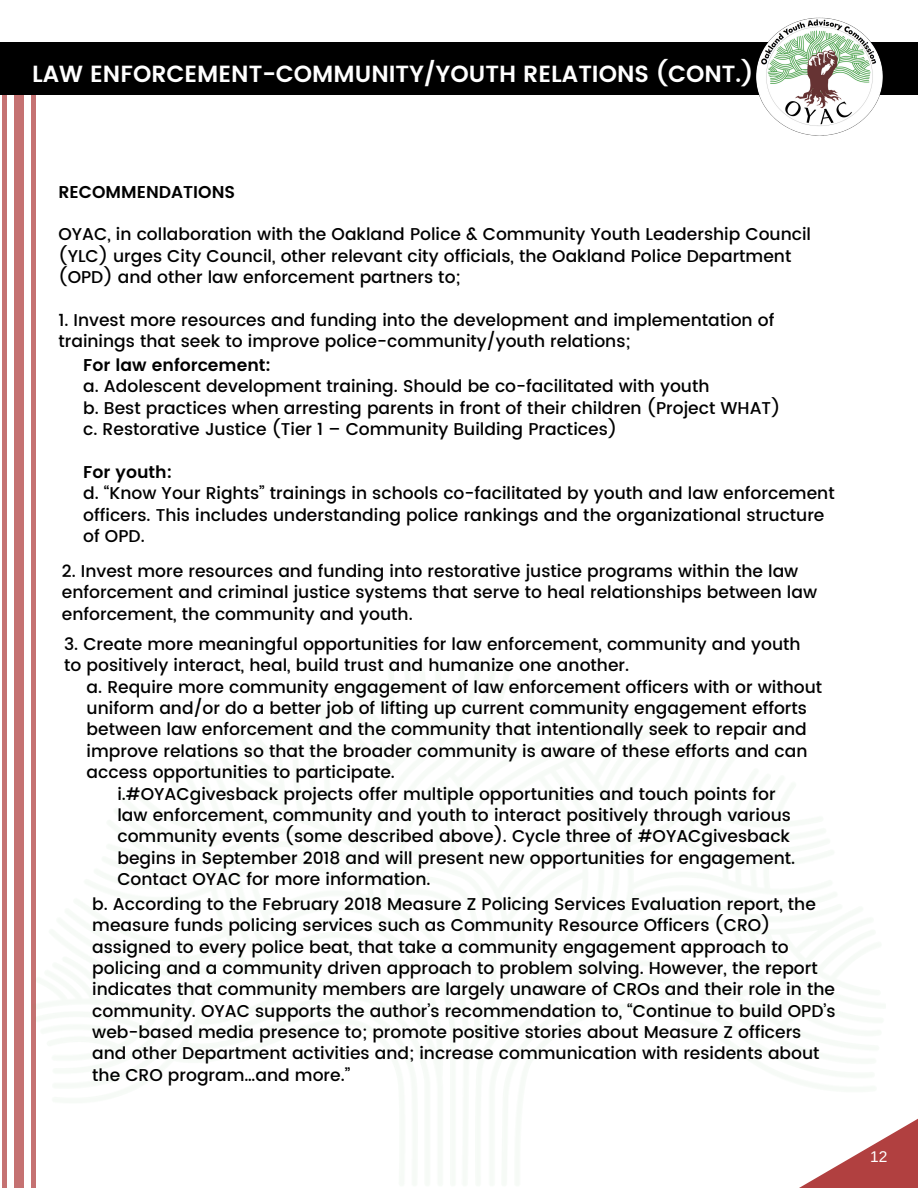
<style>
.page{position:relative;width:918px;height:1188px;background:#fff}
.page>*{position:absolute;margin:0;border:0;box-sizing:border-box;transform-origin:0 0}
.t1{font:600 23.4px "Poppins";color:#fff}
.t2{font:500 17.1px/21.3px "Poppins";color:#000}
.t3{font:600 17.1px "Poppins";color:#000}
.t4{font:15.6px "Arimo";color:#fff}
</style>
<div class="page">
<div style="left:0;top:42px;width:918px;height:52px;background:#000"></div>
<div style="left:2px;top:96px;width:5px;height:1092px;background:#c57272"></div>
<div style="left:14px;top:96px;width:10px;height:1092px;background:#c57272"></div>
<div style="left:31px;top:96px;width:5px;height:1092px;background:#c57272"></div>
<svg style="left:885px;top:1118px;width:33px;height:70px;background:#bc5c5c"></svg>
<img style="left:799px;top:1138px;width:86px;height:50px">
<img style="left:755px;top:17px;width:129px;height:119px">
<h1 class="t1" style="left:32px;top:60px;width:723px">LAW ENFORCEMENT-COMMUNITY/YOUTH RELATIONS (CONT.)</h1>
<p class="t3" style="left:58px;top:182px;width:178px">RECOMMENDATIONS</p>
<p class="t2" style="left:58px;top:224px;width:754px">OYAC, in collaboration with the Oakland Police &amp; Community Youth Leadership Council (YLC) urges City Council, other relevant city officials, the Oakland Police Department (OPD) and other law enforcement partners to;</p>
<p class="t2" style="left:58px;top:309px;width:717px">1. Invest more resources and funding into the development and implementation of trainings that seek to improve police-community/youth relations;</p>
<p class="t3" style="left:83px;top:355px;width:189px">For law enforcement:</p>
<p class="t2" style="left:83px;top:376px;width:699px">a. Adolescent development training. Should be co-facilitated with youth<br>b. Best practices when arresting parents in front of their children (Project WHAT) c. Restorative Justice (Tier 1 – Community Building Practices)</p>
<p class="t3" style="left:83px;top:462px;width:90px">For youth:</p>
<p class="t2" style="left:83px;top:483px;width:753px">d. “Know Your Rights” trainings in schools co-facilitated by youth and law enforcement officers. This includes understanding police rankings and the organizational structure of OPD.</p>
<p class="t2" style="left:62px;top:560px;width:757px">2. Invest more resources and funding into restorative justice programs within the law enforcement and criminal justice systems that serve to heal relationships between law enforcement, the community and youth.</p>
<p class="t2" style="left:64px;top:633px;width:738px">3. Create more meaningful opportunities for law enforcement, community and youth to positively interact, heal, build trust and humanize one another.</p>
<p class="t2" style="left:87px;top:676px;width:737px">a. Require more community engagement of law enforcement officers with or without</p>
<p class="t2" style="left:87px;top:698px;width:722px">uniform and/or do a better job of lifting up current community engagement efforts</p>
<p class="t2" style="left:87px;top:719px;width:722px">between law enforcement and the community that intentionally seek to repair and</p>
<p class="t2" style="left:87px;top:740px;width:722px">improve relations so that the broader community is aware of these efforts and can</p>
<p class="t2" style="left:87px;top:762px;width:310px">access opportunities to participate.</p>
<p class="t2" style="left:117px;top:783px;width:660px">i.#OYACgivesback projects offer multiple opportunities and touch points for</p>
<p class="t2" style="left:117px;top:804px;width:675px">law enforcement, community and youth to interact positively through various</p>
<p class="t2" style="left:117px;top:826px;width:674px">community events (some described above). Cycle three of #OYACgivesback</p>
<p class="t2" style="left:117px;top:847px;width:679px">begins in September 2018 and will present new opportunities for engagement.</p>
<p class="t2" style="left:117px;top:869px;width:315px">Contact OYAC for more information.</p>
<p class="t2" style="left:92px;top:893px;width:745px">b. According to the February 2018 Measure Z Policing Services Evaluation report, the measure funds policing services such as Community Resource Officers (CRO) assigned to every police beat, that take a community engagement approach to policing and a community driven approach to problem solving. However, the report indicates that community members are largely unaware of CROs and their role in the community. OYAC supports the author’s recommendation to, “Continue to build OPD’s web-based media presence to; promote positive stories about Measure Z officers and other Department activities and; increase communication with residents about the CRO program…and more.”</p>
<p class="t4" style="left:870px;top:1148px;width:19px">12</p>
</div>
